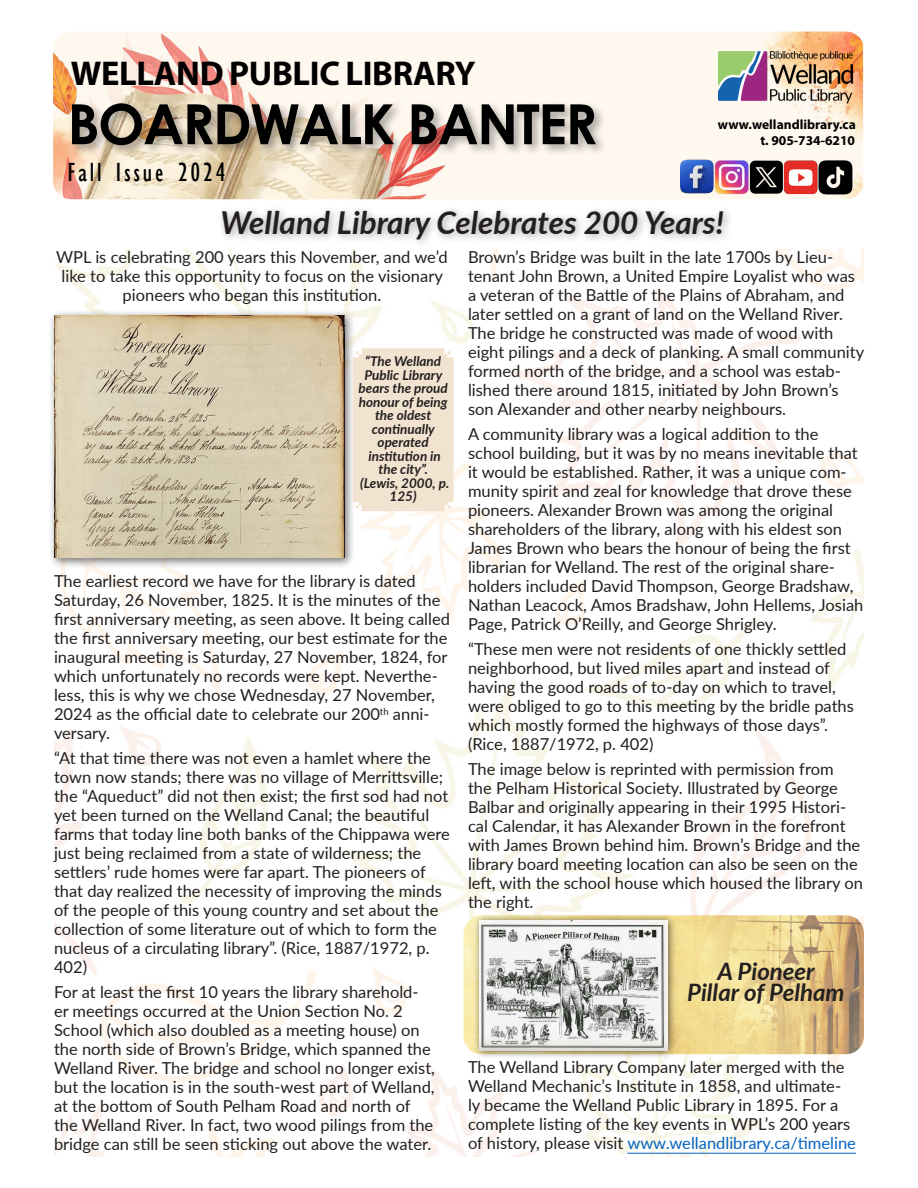
<style>
.page{position:relative;width:918px;height:1188px;background:#fff}
.page>*{position:absolute;margin:0;border:0;box-sizing:border-box;transform-origin:0 0}
.t1{font:700 55.5px "Century Gothic";letter-spacing:-.03em;color:#000}
.sub_head_mb{font:700 34.5px "Myriad Pro";letter-spacing:-.01em;color:#000}
.t2{font:italic 700 31.5px "Lato";color:#231f20}
.t3{font:condensed 27px "Gill Sans";letter-spacing:.1em;color:#000}
.t4{font:italic 700 24px "Lato";color:#231f20}
.t5{font:16.5px/19px "Lato";color:#231f20}
.t6{font:italic 700 13.5px/13.5px "Lato";color:#231f20;text-align:center}
.t7{font:700 13.5px "Myriad Pro";color:#000}
.s1{color:#0563c1}
</style>
<div class="page">
<img style="left:54px;top:249px;width:810px;height:907px">
<img style="left:53px;top:32px;width:810px;height:167px">
<div style="left:68px;top:100px;width:539px;height:58px;background:#231f20;opacity:.4"></div>
<img style="left:718px;top:50px;width:141px;height:62px">
<img style="left:677px;top:152px;width:178px;height:43px">
<hr style="left:627px;top:1153px;width:229px;height:1px;background:#0563c1">
<div style="left:48px;top:309px;width:307px;height:260px;background:#231f20;opacity:.6"></div>
<img style="left:54px;top:315px;width:291px;height:243px">
<div style="left:217px;top:205px;width:516px;height:44px;background:#231f20;opacity:.4"></div>
<div style="left:353px;top:348px;width:101px;height:163px;background:#f2e3d0"></div>
<img style="left:464px;top:915px;width:400px;height:139px">
<div style="left:472px;top:914px;width:205px;height:145px;background:#231f20;opacity:.75"></div>
<img style="left:480px;top:921px;width:188px;height:129px">
<p class="sub_head_mb" style="left:71px;top:51px;width:406px">WELLAND PUBLIC LIBRARY</p>
<p class="t1" style="left:68px;top:82px;width:532px">BOARDWALK BANTER</p>
<p class="t3" style="left:68px;top:156px;width:160px">Fall Issue 2024</p>
<p class="t7" style="left:718px;top:115px;width:139px">www.wellandlibrary.ca</p>
<p class="t7" style="left:760px;top:132px;width:96px">t. 905-734-6210</p>
<p class="t2" style="left:220px;top:200px;width:505px">Welland Library Celebrates 200 Years!</p>
<p class="t5" style="left:56px;top:246px;width:393px;text-align:center">WPL is celebrating 200 years this November, and we’d like to take this opportunity to focus on the visionary pioneers who began this institution.</p>
<p class="t6" style="left:359px;top:354px;width:91px">“The Welland<br>Public Library bears the proud honour of being the oldest</p>
<p class="t6" style="left:372px;top:422px;width:65px">continually</p>
<p class="t6" style="left:378px;top:435px;width:53px">operated</p>
<p class="t6" style="left:368px;top:449px;width:74px">institution in the city”.</p>
<p class="t6" style="left:360px;top:476px;width:91px">(Lewis, 2000, p.<br>125)</p>
<p class="t5" style="left:54px;top:571px;width:397px">The earliest record we have for the library is dated Saturday, 26 November, 1825. It is the minutes of the first anniversary meeting, as seen above. It being called the first anniversary meeting, our best estimate for the inaugural meeting is Saturday, 27 November, 1824, for which unfortunately no records were kept. Neverthe&shy;less, this is why we chose Wednesday, 27 November, 2024 as the official date to celebrate our 200<sup>th</sup> anni&shy;versary.</p>
<p class="t5" style="left:54px;top:748px;width:397px">“At that time there was not even a hamlet where the town now stands; there was no village of Merrittsville; the “Aqueduct” did not then exist; the first sod had not yet been turned on the Welland Canal; the beautiful farms that today line both banks of the Chippawa were just being reclaimed from a state of wilderness; the settlers’ rude homes were far apart. The pioneers of that day realized the necessity of improving the minds of the people of this young country and set about the collection of some literature out of which to form the nucleus of a circulating library”. (Rice, 1887/1972, p.<br>402)</p>
<p class="t5" style="left:54px;top:982px;width:383px">For at least the first 10 years the library sharehold&shy;er meetings occurred at the Union Section No. 2<br>School (which also doubled as a meeting house) on the north side of Brown’s Bridge, which spanned the Welland River. The bridge and school no longer exist, but the location is in the south-west part of Welland, at the bottom of South Pelham Road and north of the Welland River. In fact, two wood pilings from the bridge can still be seen sticking out above the water.</p>
<p class="t5" style="left:468px;top:247px;width:398px">Brown’s Bridge was built in the late 1700s by Lieu&shy;tenant John Brown, a United Empire Loyalist who was a veteran of the Battle of the Plains of Abraham, and later settled on a grant of land on the Welland River.<br>The bridge he constructed was made of wood with eight pilings and a deck of planking. A small community formed north of the bridge, and a school was estab&shy;lished there around 1815, initiated by John Brown’s son Alexander and other nearby neighbours.</p>
<p class="t5" style="left:468px;top:424px;width:397px">A community library was a logical addition to the school building, but it was by no means inevitable that it would be established. Rather, it was a unique com&shy;munity spirit and zeal for knowledge that drove these pioneers. Alexander Brown was among the original shareholders of the library, along with his eldest son James Brown who bears the honour of being the first librarian for Welland. The rest of the original share&shy;holders included David Thompson, George Bradshaw, Nathan Leacock, Amos Bradshaw, John Hellems, Josiah Page, Patrick O’Reilly, and George Shrigley.</p>
<p class="t5" style="left:468px;top:639px;width:388px">“These men were not residents of one thickly settled neighborhood, but lived miles apart and instead of having the good roads of to-day on which to travel, were obliged to go to this meeting by the bridle paths which mostly formed the highways of those days”.</p>
<p class="t5" style="left:468px;top:734px;width:187px">(Rice, 1887/1972, p. 402)</p>
<p class="t5" style="left:468px;top:759px;width:396px">The image below is reprinted with permission from<br>the Pelham Historical Society. Illustrated by George Balbar and originally appearing in their 1995 Histori&shy;cal Calendar, it has Alexander Brown in the forefront with James Brown behind him. Brown’s Bridge and the library board meeting location can also be seen on the left, with the school house which housed the library on the right.</p>
<p class="t4" style="left:717px;top:953px;width:99px">A Pioneer</p>
<p class="t4" style="left:687px;top:974px;width:159px">Pillar of Pelham</p>
<p class="t5" style="left:468px;top:1057px;width:390px">The Welland Library Company later merged with the Welland Mechanic’s Institute in 1858, and ultimate&shy;ly became the Welland Public Library in 1895. For a complete listing of the key events in WPL’s 200 years of history, please visit <span class="s1">www.wellandlibrary.ca/timeline</span></p>
</div>
